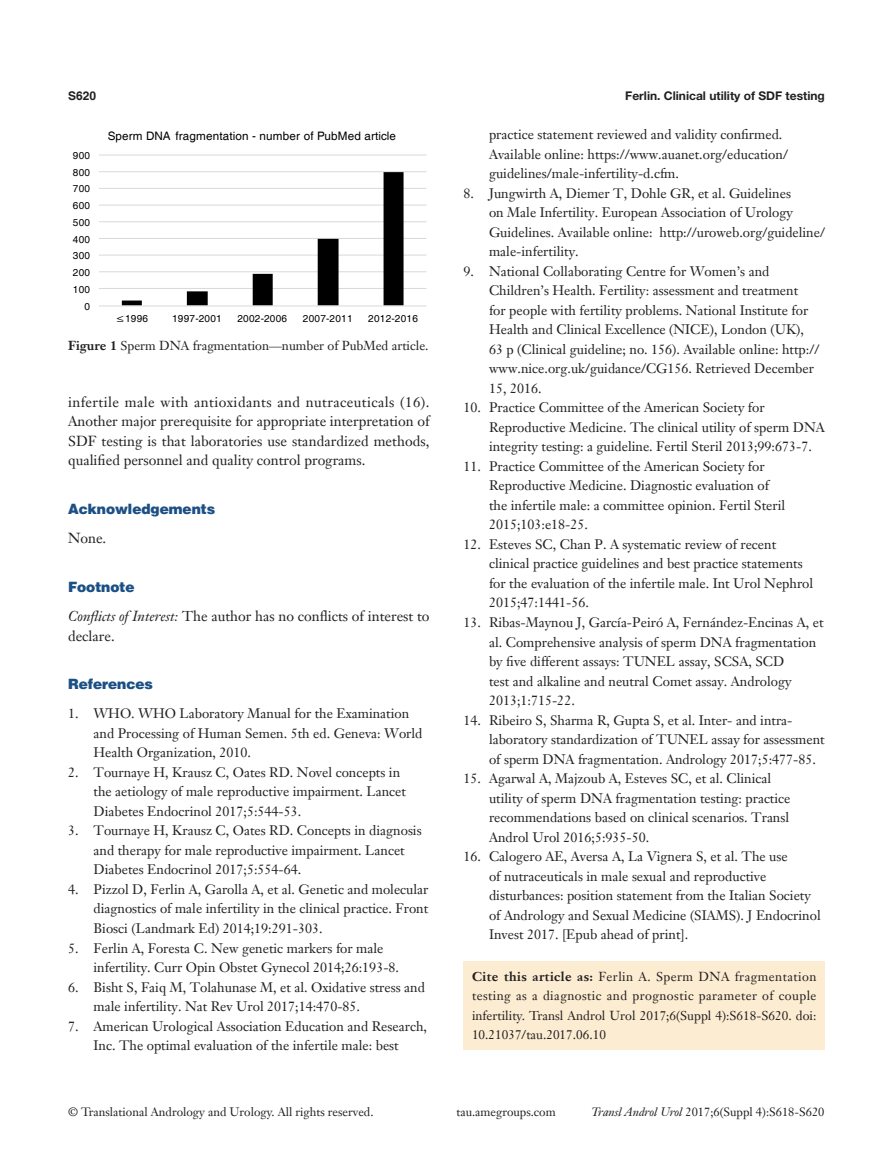
<style>
.page{position:relative;width:893px;height:1170px;background:#fff}
.page>*{position:absolute;margin:0;border:0;box-sizing:border-box;transform-origin:0 0}
.t1{font:14.25px/19.5px "Janson Text LT";color:#231f20;text-align:justify}
.一级标题-6_5{font:900 14.25px "Helvetica";color:#1c5085}
.t2{font:13.5px/19.5px "Janson Text LT";color:#231f20}
.Cite{font:12.75px/19.5px "Janson Text LT";color:#231f20;text-align:justify}
.t3{font:12px "Janson Text LT";color:#231f20}
.t4{font:700 12px "Helvetica Neue LT Pro";color:#231f20}
.t5{font:700 12px "Helvetica";color:#231f20}
.t6{font:11.7px "Helvetica";letter-spacing:.015em;color:#000}
.t7{font:10.05px "Helvetica";letter-spacing:.025em;color:#000}
.s1{font-weight:700}
.s2{font-style:italic}
</style>
<div class="page">
<hr style="left:99px;top:288px;width:327px;height:1px;background:#d9d9d9">
<hr style="left:99px;top:271px;width:327px;height:1px;background:#d9d9d9">
<hr style="left:99px;top:255px;width:327px;height:1px;background:#d9d9d9">
<hr style="left:99px;top:238px;width:327px;height:1px;background:#d9d9d9">
<hr style="left:99px;top:221px;width:327px;height:1px;background:#d9d9d9">
<hr style="left:99px;top:205px;width:327px;height:1px;background:#d9d9d9">
<hr style="left:99px;top:188px;width:327px;height:1px;background:#d9d9d9">
<hr style="left:99px;top:171px;width:327px;height:1px;background:#d9d9d9">
<hr style="left:99px;top:155px;width:327px;height:1px;background:#d9d9d9">
<svg style="left:122px;top:172px;width:282px;height:133px"></svg>
<hr style="left:99px;top:305px;width:327px;height:1px;background:#d9d9d9">
<div style="left:463px;top:961px;width:362px;height:88px;background:#fcedd2"></div>
<p class="t5" style="left:68px;top:88px;width:30px">S620</p>
<p class="t4" style="left:625px;top:88px;width:201px">Ferlin. Clinical utility of SDF testing</p>
<p class="t7" style="left:73px;top:149px;width:19px">900</p>
<p class="t7" style="left:73px;top:166px;width:19px">800</p>
<p class="t7" style="left:73px;top:183px;width:19px">700</p>
<p class="t7" style="left:73px;top:200px;width:19px">600</p>
<p class="t7" style="left:73px;top:216px;width:19px">500</p>
<p class="t7" style="left:73px;top:233px;width:19px">400</p>
<p class="t7" style="left:73px;top:250px;width:19px">300</p>
<p class="t7" style="left:73px;top:267px;width:19px">200</p>
<p class="t7" style="left:73px;top:283px;width:19px">100</p>
<p class="t7" style="left:84px;top:300px;width:7px">0</p>
<p class="t6" style="left:108px;top:129px;width:290px">Sperm DNA fragmentation - number of PubMed article</p>
<p class="t7" style="left:115px;top:313px;width:35px">≤1996</p>
<p class="t7" style="left:172px;top:313px;width:51px">1997-2001</p>
<p class="t7" style="left:237px;top:313px;width:51px">2002-2006</p>
<p class="t7" style="left:303px;top:313px;width:51px">2007-2011</p>
<p class="t7" style="left:368px;top:313px;width:51px">2012-2016</p>
<p class="Cite" style="left:68px;top:336px;width:362px"><span class="s1">Figure 1</span> Sperm DNA fragmentation—number of PubMed article.</p>
<p class="t1" style="left:68px;top:392px;width:363px">infertile male with antioxidants and nutraceuticals (16).<br>Another major prerequisite for appropriate interpretation of SDF testing is that laboratories use standardized methods, qualified personnel and quality control programs.</p>
<p class="一级标题-6_5" style="left:68px;top:500px;width:149px">Acknowledgements</p>
<p class="t1" style="left:68px;top:528px;width:40px">None.</p>
<p class="一级标题-6_5" style="left:68px;top:578px;width:68px">Footnote</p>
<p class="t1" style="left:68px;top:606px;width:363px"><span class="s2">Conflicts of Interest:</span> The author has no conflicts of interest to declare.</p>
<p class="一级标题-6_5" style="left:68px;top:674px;width:86px">References</p>
<p class="t2" style="left:94px;top:703px;width:330px;text-indent:-26px">1. WHO. WHO Laboratory Manual for the Examination and Processing of Human Semen. 5th ed. Geneva: World<br>Health Organization, 2010.</p>
<p class="t2" style="left:94px;top:762px;width:314px;text-indent:-26px">2. Tournaye H, Krausz C, Oates RD. Novel concepts in the aetiology of male reproductive impairment. Lancet<br>Diabetes Endocrinol 2017;5:544-53.</p>
<p class="t2" style="left:94px;top:820px;width:330px;text-indent:-26px">3. Tournaye H, Krausz C, Oates RD. Concepts in diagnosis and therapy for male reproductive impairment. Lancet<br>Diabetes Endocrinol 2017;5:554-64.</p>
<p class="t2" style="left:94px;top:879px;width:336px;text-align:justify;text-indent:-26px">4. Pizzol D, Ferlin A, Garolla A, et al. Genetic and molecular diagnostics of male infertility in the clinical practice. Front Biosci (Landmark Ed) 2014;19:291-303.</p>
<p class="t2" style="left:94px;top:937px;width:307px;text-indent:-26px">5. Ferlin A, Foresta C. New genetic markers for male infertility. Curr Opin Obstet Gynecol 2014;26:193-8.</p>
<p class="t2" style="left:94px;top:976px;width:333px;text-indent:-26px">6. Bisht S, Faiq M, Tolahunase M, et al. Oxidative stress and male infertility. Nat Rev Urol 2017;14:470-85.</p>
<p class="t2" style="left:68px;top:1015px;width:360px;text-align:center">7. American Urological Association Education and Research,<br>Inc. The optimal evaluation of the infertile male: best</p>
<p class="t2" style="left:489px;top:125px;width:300px">practice statement reviewed and validity confirmed.<br>Available online: https://www.auanet.org/education/ guidelines/male-infertility-d.cfm.</p>
<p class="t2" style="left:489px;top:183px;width:337px;text-indent:-26px">8. Jungwirth A, Diemer T, Dohle GR, et al. Guidelines<br>on Male Infertility. European Association of Urology Guidelines. Available online: http://uroweb.org/guideline/ male-infertility.</p>
<p class="t2" style="left:489px;top:261px;width:332px;text-indent:-26px">9. National Collaborating Centre for Women’s and Children’s Health. Fertility: assessment and treatment<br>for people with fertility problems. National Institute for Health and Clinical Excellence (NICE), London (UK), 63 p (Clinical guideline; no. 156). Available online: http:// www.nice.org.uk/guidance/CG156. Retrieved December 15, 2016.</p>
<p class="t2" style="left:489px;top:398px;width:337px;text-indent:-26px">10. Practice Committee of the American Society for<br>Reproductive Medicine. The clinical utility of sperm DNA integrity testing: a guideline. Fertil Steril 2013;99:673-7.</p>
<p class="t2" style="left:489px;top:456px;width:298px;text-indent:-26px">11. Practice Committee of the American Society for Reproductive Medicine. Diagnostic evaluation of the infertile male: a committee opinion. Fertil Steril 2015;103:e18-25.</p>
<p class="t2" style="left:489px;top:534px;width:326px;text-indent:-26px">12. Esteves SC, Chan P. A systematic review of recent clinical practice guidelines and best practice statements for the evaluation of the infertile male. Int Urol Nephrol 2015;47:1441-56.</p>
<p class="t2" style="left:489px;top:612px;width:336px;text-indent:-26px">13. Ribas-Maynou J, García-Peiró A, Fernández-Encinas A, et al. Comprehensive analysis of sperm DNA fragmentation by five different assays: TUNEL assay, SCSA, SCD<br>test and alkaline and neutral Comet assay. Andrology 2013;1:715-22.</p>
<p class="t2" style="left:489px;top:710px;width:337px;text-indent:-26px">14. Ribeiro S, Sharma R, Gupta S, et al. Inter- and intra&shy;laboratory standardization of TUNEL assay for assessment of sperm DNA fragmentation. Andrology 2017;5:477-85.</p>
<p class="t2" style="left:489px;top:768px;width:303px;text-indent:-26px">15. Agarwal A, Majzoub A, Esteves SC, et al. Clinical utility of sperm DNA fragmentation testing: practice recommendations based on clinical scenarios. Transl Androl Urol 2016;5:935-50.</p>
<p class="t2" style="left:489px;top:846px;width:333px;text-indent:-26px">16. Calogero AE, Aversa A, La Vignera S, et al. The use<br>of nutraceuticals in male sexual and reproductive disturbances: position statement from the Italian Society of Andrology and Sexual Medicine (SIAMS). J Endocrinol Invest 2017. [Epub ahead of print].</p>
<p class="Cite" style="left:472px;top:966px;width:346px"><span class="s1">Cite this article as:</span> Ferlin A. Sperm DNA fragmentation testing as a diagnostic and prognostic parameter of couple infertility. Transl Androl Urol 2017;6(Suppl 4):S618-S620. doi:<br>10.21037/tau.2017.06.10</p>
<p class="t3" style="left:68px;top:1104px;width:307px">© Translational Andrology and Urology. All rights reserved.</p>
<p class="t3" style="left:456px;top:1104px;width:101px">tau.amegroups.com</p>
<p class="t3" style="left:591px;top:1104px;width:235px"><span class="s2">Transl Androl Urol</span> 2017;6(Suppl 4):S618-S620</p>
</div>
